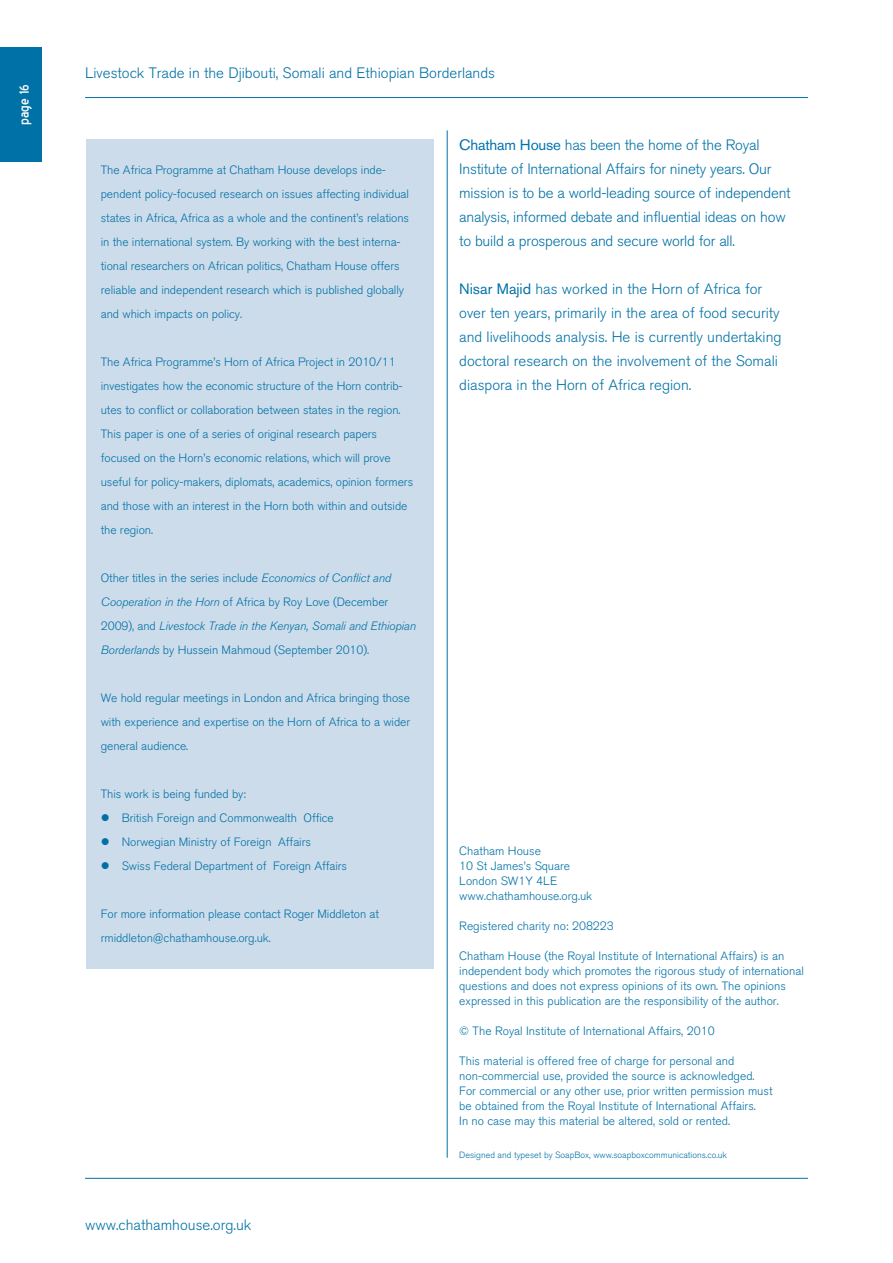
<style>
.page{position:relative;width:893px;height:1263px;background:#fff}
.page>*{position:absolute;margin:0;border:0;box-sizing:border-box;transform-origin:0 0}
.t1{font:16.5px "Blue Highway";color:#fff}
.t2{font:300 15px/24px "Akzidenz Grotesk BE";color:#0071a6}
.t3{font:300 12px/24px "Akzidenz Grotesk BE";letter-spacing:-.005em;color:#0071a6}
.t4{font:italic 300 12px/24px "Akzidenz Grotesk BE";letter-spacing:-.005em;color:#0071a6}
.t5{font:300 9px "Akzidenz Grotesk BE";color:#0071a6}
.s1{font-style:normal}
.s2{font-weight:400;color:#0073ae}
.s3{font-weight:400}
</style>
<div class="page">
<hr style="left:85px;top:1178px;width:723px;height:1px;background:#0071a6">
<hr style="left:85px;top:97px;width:723px;height:1px;background:#0071a6">
<div style="left:0;top:47px;width:42px;height:115px;background:#0071a6"></div>
<hr style="left:447px;top:130px;width:1px;height:1028px;background:#0071a6">
<div style="left:86px;top:139px;width:348px;height:829px;background:#cddcea"></div>
<h1 class="t1" style="left:17px;top:125px;width:42px;rotate:-90deg">page 16</h1>
<p class="t2" style="left:85px;top:61px;width:412px">Livestock Trade in the Djibouti, Somali and Ethiopian Borderlands</p>
<p class="t3" style="left:101px;top:158px;width:310px">The Africa Programme at Chatham House develops inde&shy;pendent policy-focused research on issues affecting individual states in Africa, Africa as a whole and the continent’s relations in the international system. By working with the best interna&shy;tional researchers on African politics, Chatham House offers reliable and independent research which is published globally and which impacts on policy.</p>
<p class="t3" style="left:101px;top:350px;width:314px">The Africa Programme’s Horn of Africa Project in 2010/11 investigates how the economic structure of the Horn contrib&shy;utes to conflict or collaboration between states in the region.<br>This paper is one of a series of original research papers focused on the Horn’s economic relations, which will prove useful for policy-makers, diplomats, academics, opinion formers and those with an interest in the Horn both within and outside the region.</p>
<p class="t4" style="left:101px;top:566px;width:317px"><span class="s1">Other titles in the series include</span> Economics of Conflict and Cooperation in the Horn <span class="s1">of Africa by Roy Love (December 2009), and</span> Livestock Trade in the Kenyan, Somali and Ethiopian Borderlands <span class="s1">by Hussein Mahmoud (September 2010).</span></p>
<p class="t3" style="left:101px;top:686px;width:311px;text-align:justify">We hold regular meetings in London and Africa bringing those with experience and expertise on the Horn of Africa to a wider general audience.</p>
<p class="t3" style="left:101px;top:782px;width:147px">This work is being funded by:</p>
<p class="t3" style="left:101px;top:806px;width:234px">● British Foreign and Commonwealth Office</p>
<p class="t3" style="left:101px;top:830px;width:212px">● Norwegian Ministry of Foreign Affairs</p>
<p class="t3" style="left:101px;top:854px;width:248px">● Swiss Federal Department of Foreign Affairs</p>
<p class="t3" style="left:101px;top:902px;width:280px">For more information please contact Roger Middleton at rmiddleton@chathamhouse.org.uk.</p>
<p class="t2" style="left:85px;top:1213px;width:168px">www.chathamhouse.org.uk</p>
<p class="t2" style="left:459px;top:133px;width:333px"><span class="s2">Chatham House</span> has been the home of the Royal Institute of International Affairs for ninety years. Our mission is to be a world-leading source of independent analysis, informed debate and influential ideas on how to build a prosperous and secure world for all.</p>
<p class="t2" style="left:459px;top:277px;width:324px"><span class="s3">Nisar Majid</span> has worked in the Horn of Africa for over ten years, primarily in the area of food security and livelihoods analysis. He is currently undertaking doctoral research on the involvement of the Somali diaspora in the Horn of Africa region.</p>
<p class="t3" style="left:459px;top:844px;width:135px;line-height:15px">Chatham House<br>10 St James’s Square<br>London SW1Y 4LE www.chathamhouse.org.uk</p>
<p class="t3" style="left:459px;top:914px;width:156px">Registered charity no: 208223</p>
<p class="t3" style="left:459px;top:949px;width:346px;line-height:15px">Chatham House (the Royal Institute of International Affairs) is an independent body which promotes the rigorous study of international questions and does not express opinions of its own. The opinions expressed in this publication are the responsibility of the author.</p>
<p class="t3" style="left:459px;top:1019px;width:257px">© The Royal Institute of International Affairs, 2010</p>
<p class="t3" style="left:459px;top:1054px;width:315px;line-height:15px">This material is offered free of charge for personal and non-commercial use, provided the source is acknowledged.<br>For commercial or any other use, prior written permission must be obtained from the Royal Institute of International Affairs.<br>In no case may this material be altered, sold or rented.</p>
<p class="t5" style="left:459px;top:1150px;width:269px">Designed and typeset by SoapBox, www.soapboxcommunications.co.uk</p>
</div>
